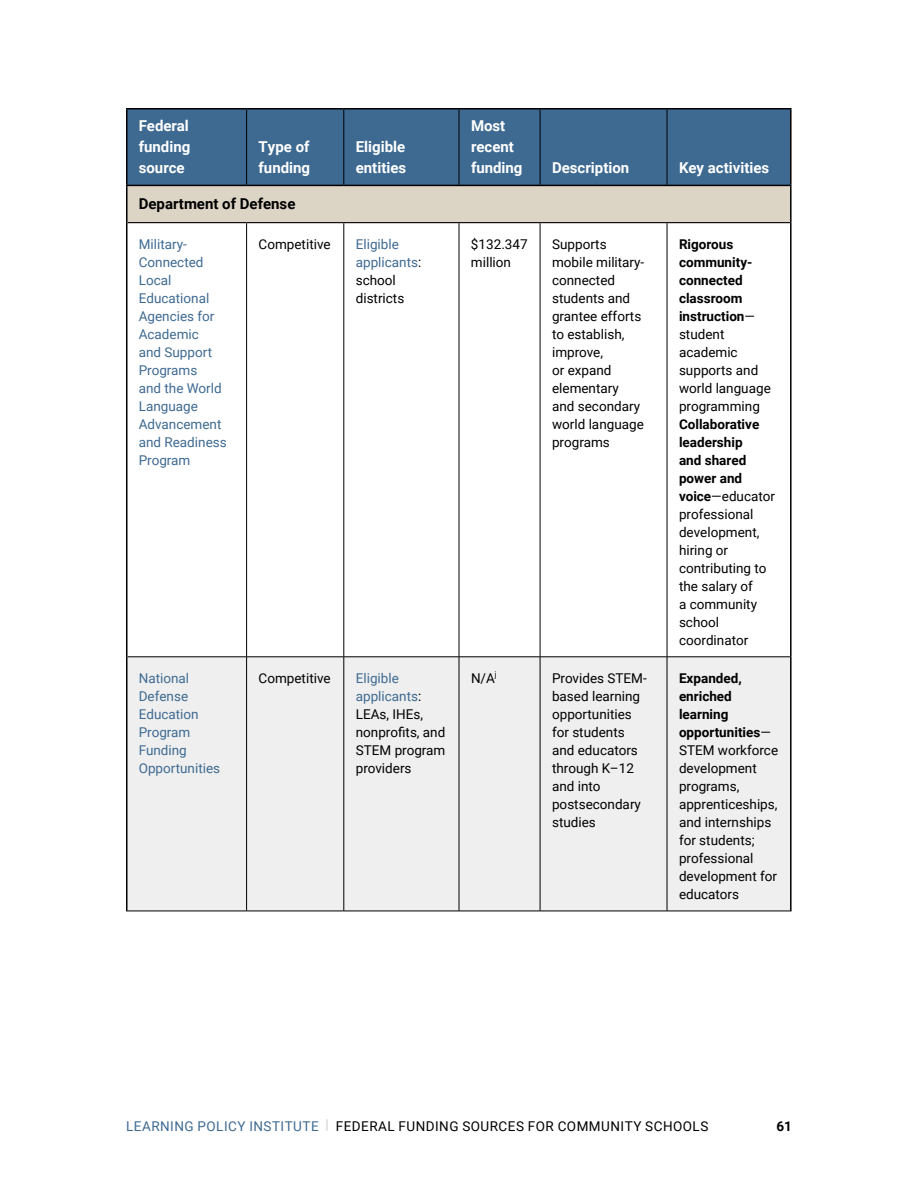
<style>
.page{position:relative;width:918px;height:1188px;background:#fff}
.page>*{position:absolute;margin:0;border:0;box-sizing:border-box;transform-origin:0 0}
.t1{font:700 15px/21px "Roboto";color:#fff}
.t2{font:700 15px "Roboto";color:#000}
.t3{font:13.5px/18px "Roboto";color:#000}
.t4{font:13.5px/18px "Roboto";color:#3e6a91}
.t5{font:13.5px "Roboto";letter-spacing:.035em;color:#000}
.t6{font:700 13.5px "Roboto";color:#000}
.s1{color:#000}
.s2{font-weight:700}
.s3{color:#3e6a91}
.s4{color:#cbcbcb}
</style>
<div class="page">
<div style="left:128px;top:110px;width:662px;height:75px;background:#3e6a91"></div>
<div style="left:127px;top:185px;width:664px;height:38px;background:#dcd4c5"></div>
<div style="left:128px;top:658px;width:662px;height:253px;background:#efefef"></div>
<hr style="left:246px;top:223px;width:1px;height:434px;background:#000">
<hr style="left:344px;top:223px;width:1px;height:434px;background:#000">
<hr style="left:459px;top:223px;width:1px;height:434px;background:#000">
<hr style="left:540px;top:223px;width:1px;height:434px;background:#000">
<hr style="left:667px;top:223px;width:1px;height:434px;background:#000">
<hr style="left:128px;top:657px;width:119px;height:1px;background:#000">
<hr style="left:247px;top:657px;width:97px;height:1px;background:#000">
<hr style="left:246px;top:657px;width:1px;height:254px;background:#000">
<hr style="left:344px;top:657px;width:115px;height:1px;background:#000">
<hr style="left:344px;top:657px;width:1px;height:254px;background:#000">
<hr style="left:459px;top:657px;width:81px;height:1px;background:#000">
<hr style="left:459px;top:657px;width:1px;height:254px;background:#000">
<hr style="left:540px;top:657px;width:127px;height:1px;background:#000">
<hr style="left:540px;top:657px;width:1px;height:254px;background:#000">
<hr style="left:667px;top:657px;width:123px;height:1px;background:#000">
<hr style="left:667px;top:657px;width:1px;height:254px;background:#000">
<hr style="left:126px;top:911px;width:121px;height:1px;background:#000">
<hr style="left:247px;top:911px;width:97px;height:1px;background:#000">
<hr style="left:344px;top:911px;width:115px;height:1px;background:#000">
<hr style="left:459px;top:911px;width:81px;height:1px;background:#000">
<hr style="left:540px;top:911px;width:127px;height:1px;background:#000">
<hr style="left:667px;top:911px;width:125px;height:1px;background:#000">
<hr style="left:246px;top:110px;width:1px;height:75px;background:#000">
<hr style="left:344px;top:110px;width:1px;height:75px;background:#000">
<hr style="left:459px;top:110px;width:1px;height:75px;background:#000">
<hr style="left:540px;top:110px;width:1px;height:75px;background:#000">
<hr style="left:667px;top:110px;width:1px;height:75px;background:#000">
<hr style="left:126px;top:223px;width:2px;height:434px;background:#000">
<hr style="left:790px;top:223px;width:2px;height:434px;background:#000">
<hr style="left:126px;top:657px;width:2px;height:254px;background:#000">
<hr style="left:790px;top:657px;width:2px;height:254px;background:#000">
<hr style="left:126px;top:108px;width:121px;height:2px;background:#000">
<hr style="left:126px;top:110px;width:2px;height:75px;background:#000">
<hr style="left:247px;top:108px;width:97px;height:2px;background:#000">
<hr style="left:344px;top:108px;width:115px;height:2px;background:#000">
<hr style="left:459px;top:108px;width:81px;height:2px;background:#000">
<hr style="left:540px;top:108px;width:127px;height:2px;background:#000">
<hr style="left:667px;top:108px;width:125px;height:2px;background:#000">
<hr style="left:790px;top:110px;width:2px;height:75px;background:#000">
<hr style="left:126px;top:186px;width:2px;height:37px;background:#000">
<hr style="left:790px;top:186px;width:2px;height:37px;background:#000">
<hr style="left:128px;top:222px;width:119px;height:1px;background:#000">
<hr style="left:247px;top:222px;width:97px;height:1px;background:#000">
<hr style="left:344px;top:222px;width:115px;height:1px;background:#000">
<hr style="left:459px;top:222px;width:81px;height:1px;background:#000">
<hr style="left:540px;top:222px;width:127px;height:1px;background:#000">
<hr style="left:667px;top:222px;width:123px;height:1px;background:#000">
<hr style="left:126px;top:185px;width:121px;height:1px;background:#000">
<hr style="left:247px;top:185px;width:97px;height:1px;background:#000">
<hr style="left:344px;top:185px;width:115px;height:1px;background:#000">
<hr style="left:459px;top:185px;width:81px;height:1px;background:#000">
<hr style="left:540px;top:185px;width:127px;height:1px;background:#000">
<hr style="left:667px;top:185px;width:125px;height:1px;background:#000">
<p class="t1" style="left:139px;top:115px;width:53px;text-align:justify">Federal funding source</p>
<p class="t1" style="left:259px;top:136px;width:53px">Type of funding</p>
<p class="t1" style="left:356px;top:136px;width:52px">Eligible entities</p>
<p class="t1" style="left:471px;top:115px;width:53px">Most recent funding</p>
<p class="t1" style="left:552px;top:157px;width:79px">Description</p>
<p class="t1" style="left:679px;top:157px;width:92px">Key activities</p>
<p class="t2" style="left:139px;top:194px;width:158px">Department of Defense</p>
<p class="t4" style="left:139px;top:234px;width:90px">Military-<br>Connected<br>Local<br>Educational<br>Agencies for<br>Academic<br>and Support<br>Programs<br>and the World<br>Language<br>Advancement and Readiness<br>Program</p>
<p class="t3" style="left:259px;top:234px;width:74px">Competitive</p>
<p class="t4" style="left:356px;top:234px;width:67px">Eligible applicants<span class="s1">: school districts</span></p>
<p class="t3" style="left:471px;top:234px;width:58px">$132.347 million</p>
<p class="t3" style="left:552px;top:234px;width:94px">Supports mobile military&shy;connected students and grantee efforts to establish, improve,<br>or expand elementary and secondary world language programs</p>
<p class="t3" style="left:679px;top:234px;width:93px"><span class="s2">Rigorous community&shy;connected classroom instruction</span>— student academic supports and world language programming</p>
<p class="t3" style="left:679px;top:414px;width:97px"><span class="s2">Collaborative leadership<br>and shared power and voice</span>—educator professional development, hiring or contributing to the salary of<br>a community school coordinator</p>
<p class="t4" style="left:139px;top:668px;width:83px">National<br>Defense<br>Education<br>Program<br>Funding<br>Opportunities</p>
<p class="t3" style="left:259px;top:668px;width:74px">Competitive</p>
<p class="t3" style="left:356px;top:668px;width:91px"><span class="s3">Eligible applicants</span>:<br>LEAs, IHEs, nonprofits, and<br>STEM program providers</p>
<p class="t3" style="left:471px;top:668px;width:27px">N/A<sup>j</sup></p>
<p class="t3" style="left:552px;top:669px;width:96px">Provides STEM&shy;based learning opportunities for students and educators through K–12 and into postsecondary studies</p>
<p class="t3" style="left:679px;top:669px;width:101px"><span class="s2">Expanded, enriched learning opportunities</span>—<br>STEM workforce development programs, apprenticeships, and internships for students; professional development for educators</p>
<p class="t5" style="left:126px;top:1116px;width:584px"><span class="s3">LEARNING POLICY INSTITUTE</span> <span class="s4">|</span> FEDERAL FUNDING SOURCES FOR COMMUNITY SCHOOLS</p>
<p class="t6" style="left:777px;top:1116px;width:17px">61</p>
</div>
